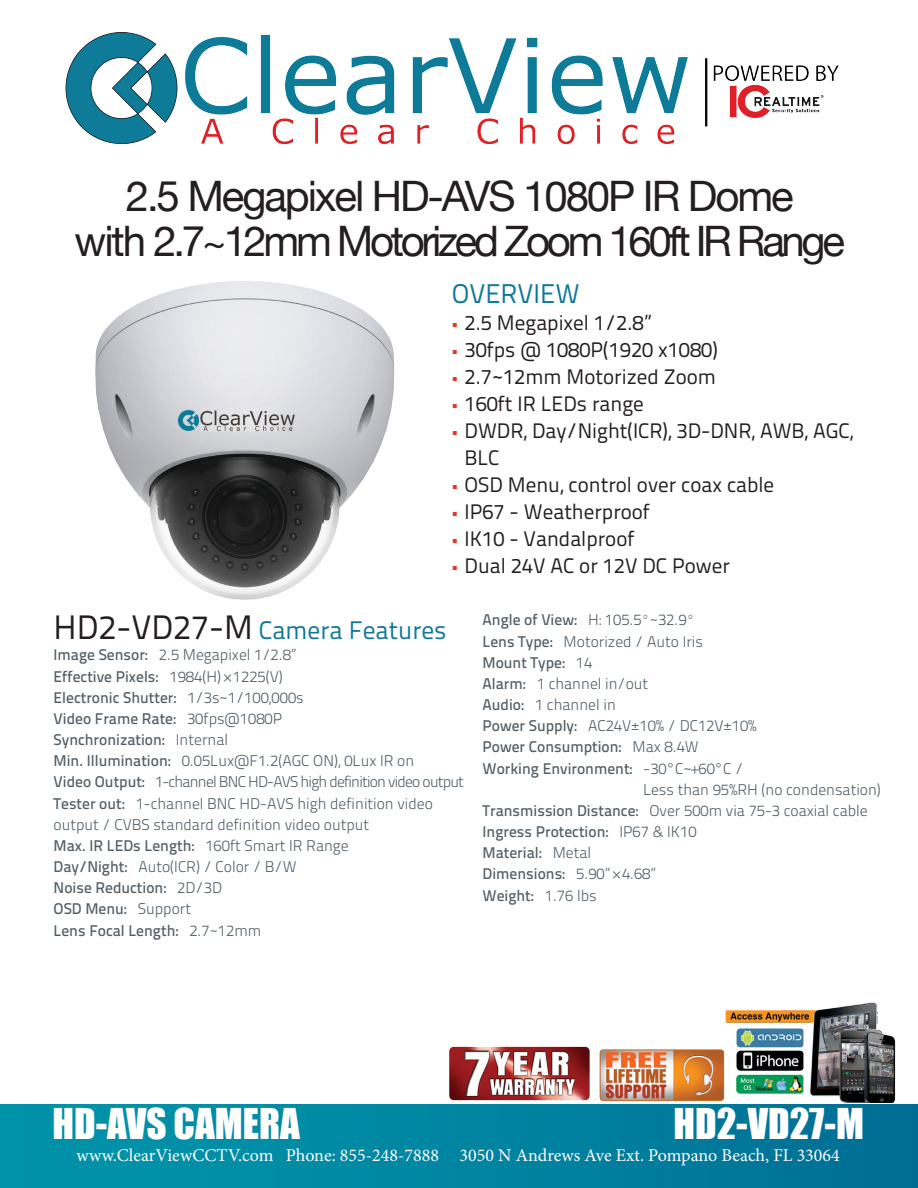
<style>
.page{position:relative;width:918px;height:1188px;background:#fff}
.page>*{position:absolute;margin:0;border:0;box-sizing:border-box;transform-origin:0 0}
.t1{font:42px/45px "Helvetica Neue";letter-spacing:-.08em;color:#231f20;text-align:center}
.t2{font:39px "Impact";color:#fff}
.t3{font:27px "Titillium Text 22 L";color:#0f7998}
.t4{font:25.35px "Titillium Text 22 L";color:#0f7998}
.t5{font:21px/27px "Titillium Text 22 L";color:#231f20}
.t6{font:18px "Minion Pro";color:#fff}
.t7{font:300 15.45px/21.1px "Titillium Text 22 L";color:#525e66}
.t8{font:500 15.45px/21.1px "Titillium Text 22 L";color:#525e66}
.t9{font:300 15.45px "Titillium Text 22 L";letter-spacing:-.05em;color:#525e66}
.s1{font-size:33.9px;color:#231f20}
.s2{font-weight:500}
.s3{font-weight:300}
</style>
<div class="page">
<img style="left:65px;top:32px;width:774px;height:113px">
<div style="left:0;top:1104px;width:918px;height:84px;background:linear-gradient(to right,#0097ab,#007096)"></div>
<img style="left:95px;top:281px;width:300px;height:319px">
<img style="left:725px;top:1002px;width:171px;height:100px">
<img style="left:599px;top:1047px;width:127px;height:55px">
<img style="left:449px;top:1046px;width:141px;height:55px">
<p class="t1" style="left:75px;top:173px;width:772px">2.5 Megapixel HD-AVS 1080P IR Dome<br>with 2.7~12mm Motorized Zoom 160ft IR Range</p>
<p class="t3" style="left:452px;top:273px;width:129px">OVERVIEW</p>
<p class="t5" style="left:465px;top:308px;width:189px">2.5 Megapixel 1/2.8”</p>
<p class="t5" style="left:465px;top:335px;width:255px">30fps @ 1080P(1920 x1080)</p>
<p class="t5" style="left:465px;top:362px;width:253px">2.7~12mm Motorized Zoom</p>
<p class="t5" style="left:465px;top:389px;width:181px">160ft IR LEDs range</p>
<p class="t5" style="left:465px;top:416px;width:390px">DWDR, Day/Night(ICR), 3D-DNR, AWB, AGC,<br>BLC</p>
<p class="t5" style="left:465px;top:470px;width:311px">OSD Menu, control over coax cable</p>
<p class="t5" style="left:465px;top:497px;width:187px">IP67 - Weatherproof</p>
<p class="t5" style="left:465px;top:524px;width:171px">IK10 - Vandalproof</p>
<p class="t5" style="left:465px;top:551px;width:267px">Dual 24V AC or 12V DC Power</p>
<p class="t4" style="left:54px;top:612px;width:395px"><span class="s1">HD2-VD27-M</span> Camera Features</p>
<p class="t7" style="left:54px;top:644px;width:244px"><span class="s2">Image Sensor:</span> 2.5 Megapixel 1/2.8”</p>
<p class="t8" style="left:54px;top:665px;width:231px">Effective Pixels: <span class="s3">1984(H)×1225(V)</span></p>
<p class="t8" style="left:54px;top:686px;width:252px">Electronic Shutter: <span class="s3">1/3s~1/100,000s</span></p>
<p class="t8" style="left:54px;top:707px;width:230px">Video Frame Rate: <span class="s3">30fps@1080P</span></p>
<p class="t8" style="left:54px;top:728px;width:176px">Synchronization: <span class="s3">Internal</span></p>
<p class="t7" style="left:54px;top:749px;width:362px"><span class="s2">Min. Illumination:</span> 0.05Lux@F1.2(AGC ON), 0Lux IR on</p>
<p class="t9" style="left:54px;top:771px;width:412px"><span class="s2">Video Output:</span> 1-channel BNC HD-AVS high definition video output</p>
<p class="t7" style="left:54px;top:792px;width:381px"><span class="s2">Tester out:</span> 1-channel BNC HD-AVS high definition video output / CVBS standard definition video output</p>
<p class="t8" style="left:54px;top:834px;width:297px">Max. IR LEDs Length: <span class="s3">160ft Smart IR Range</span></p>
<p class="t7" style="left:54px;top:855px;width:245px"><span class="s2">Day/Night:</span> Auto(ICR) / Color / B/W</p>
<p class="t8" style="left:54px;top:876px;width:170px">Noise Reduction: <span class="s3">2D/3D</span></p>
<p class="t8" style="left:54px;top:898px;width:139px">OSD Menu: <span class="s3">Support</span></p>
<p class="t8" style="left:54px;top:919px;width:209px">Lens Focal Length: <span class="s3">2.7~12mm</span></p>
<p class="t7" style="left:483px;top:609px;width:214px"><span class="s2">Angle of View:</span> H: 105.5º~32.9º</p>
<p class="t7" style="left:483px;top:630px;width:222px"><span class="s2">Lens Type:</span> Motorized / Auto Iris</p>
<p class="t8" style="left:483px;top:651px;width:111px">Mount Type: <span class="s3">14</span></p>
<p class="t7" style="left:483px;top:672px;width:167px"><span class="s2">Alarm:</span> 1 channel in/out</p>
<p class="t7" style="left:483px;top:693px;width:135px"><span class="s2">Audio:</span> 1 channel in</p>
<p class="t7" style="left:483px;top:714px;width:275px"><span class="s2">Power Supply:</span> AC24V±10% / DC12V±10%</p>
<p class="t8" style="left:483px;top:736px;width:218px">Power Consumption: <span class="s3">Max 8.4W</span></p>
<p class="t7" style="left:643px;top:757px;width:239px;text-indent:-160px"><span class="s2">Working Environment:</span> -30°C~+60°C /<br>Less than 95%RH (no condensation)</p>
<p class="t7" style="left:483px;top:799px;width:387px"><span class="s2">Transmission Distance:</span> Over 500m via 75-3 coaxial cable</p>
<p class="t8" style="left:483px;top:820px;width:216px">Ingress Protection: <span class="s3">IP67 &amp; IK10<br></span>Material: <span class="s3">Metal</span></p>
<p class="t8" style="left:483px;top:863px;width:175px">Dimensions: <span class="s3">5.90”×4.68”</span></p>
<p class="t8" style="left:483px;top:884px;width:116px">Weight: <span class="s3">1.76 lbs</span></p>
<p class="t2" style="left:52px;top:1094px;width:249px">HD-AVS CAMERA</p>
<p class="t2" style="left:673px;top:1094px;width:192px">HD2-VD27-M</p>
<p class="t6" style="left:77px;top:1144px;width:765px">www.ClearViewCCTV.com Phone: 855-248-7888 3050 N Andrews Ave Ext. Pompano Beach, FL 33064</p>
</div>
